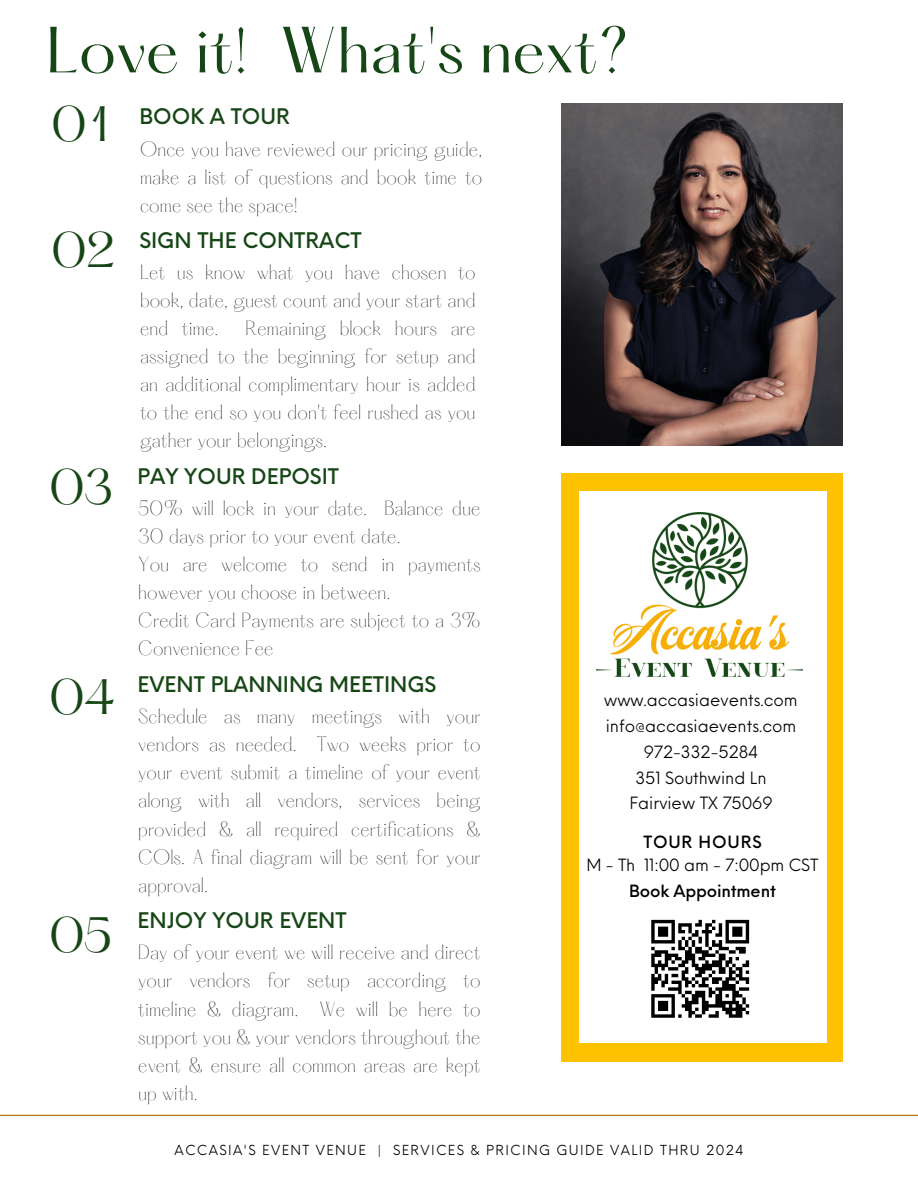
<style>
.page{position:relative;width:918px;height:1188px;background:#fff}
.page>*{position:absolute;margin:0;border:0;box-sizing:border-box;transform-origin:0 0}
.t1{font:57px "Hatton";letter-spacing:-.005em;color:#164616}
.t2{font:43.5px "Hatton";letter-spacing:-.05em;color:#164616}
.t3{font:500 21px "Neue Einstellung";color:#164616}
.t4{font:200 18px/28.2px "Hatton";letter-spacing:.005em;color:#000;text-align:justify}
.t5{font:16.5px/25.8px "Neue Einstellung";color:#000;text-align:center}
.t6{font:500 16.5px "Neue Einstellung";letter-spacing:.05em;color:#000}
.t7{font:13.5px "Neue Einstellung";letter-spacing:.1em;color:#000}
.s1{font-weight:500}
</style>
<div class="page">
<img style="left:561px;top:104px;width:282px;height:342px">
<div style="left:561px;top:473px;width:282px;height:588px;background:#fec200"></div>
<div style="left:579px;top:491px;width:247px;height:552px;background:#fff"></div>
<hr style="left:0;top:1115px;width:918px;height:1px;background:#b65d0b">
<img style="left:597px;top:512px;width:206px;height:164px">
<svg style="left:651px;top:919px;width:99px;height:99px"></svg>
<h4 class="t1" style="left:46px;top:23px;width:584px">Love it! What's next?</h4>
<h4 class="t2" style="left:50px;top:104px;width:60px">01</h4>
<h2 class="t3" style="left:139px;top:98px;width:152px">BOOK A TOUR</h2>
<p class="t4" style="left:140px;top:136px;width:344px">Once you have reviewed our pricing guide, make a list of questions and book time to come see the space!</p>
<p class="t2" style="left:50px;top:229px;width:66px">02</p>
<p class="t3" style="left:139px;top:222px;width:224px">SIGN THE CONTRACT</p>
<h4 class="t4" style="left:140px;top:259px;width:337px">Let us know what you have chosen to book, date, guest count and your start and end time.</h4>
<h4 class="t4" style="left:140px;top:316px;width:337px;text-indent:106px">Remaining block hours are assigned to the beginning for setup and an additional complimentary hour is added to the end so you don't feel rushed as you gather your belongings.</h4>
<h2 class="t2" style="left:49px;top:466px;width:66px">03</h2>
<h4 class="t3" style="left:138px;top:457px;width:203px">PAY YOUR DEPOSIT</h4>
<h2 class="t4" style="left:138px;top:496px;width:344px;text-align:left">50% will lock in your date. Balance due<br>30 days prior to your event date.<br>You are welcome to send in payments however you choose in between.<br>Credit Card Payments are subject to a 3%<br>Convenience Fee</h2>
<h4 class="t2" style="left:49px;top:676px;width:68px">04</h4>
<h2 class="t3" style="left:138px;top:666px;width:300px">EVENT PLANNING MEETINGS</h2>
<p class="t4" style="left:138px;top:704px;width:344px">Schedule as many meetings with your vendors as needed. Two weeks prior to your event submit a timeline of your event along with all vendors, services being provided &amp; all required certifications &amp; COIs. A final diagram will be sent for your approval.</p>
<h4 class="t5" style="left:604px;top:685px;width:195px">www.accasiaevents.com info@accasiaevents.com<br>972-332-5284<br>351 Southwind Ln<br>Fairview TX 75069</h4>
<p class="t6" style="left:643px;top:827px;width:120px">TOUR HOURS</p>
<h2 class="t5" style="left:587px;top:851px;width:234px">M - Th 11:00 am - 7:00pm CST<br><span class="s1">Book Appointment</span></h2>
<h3 class="t2" style="left:49px;top:914px;width:65px">05</h3>
<h4 class="t3" style="left:138px;top:902px;width:211px">ENJOY YOUR EVENT</h4>
<p class="t4" style="left:138px;top:940px;width:344px">Day of your event we will receive and direct your vendors for setup according to timeline &amp; diagram. We will be here to support you &amp; your vendors throughout the event &amp; ensure all common areas are kept up with.</p>
<p class="t7" style="left:174px;top:1138px;width:571px">ACCASIA'S EVENT VENUE | SERVICES &amp; PRICING GUIDE VALID THRU 2024</p>
</div>
